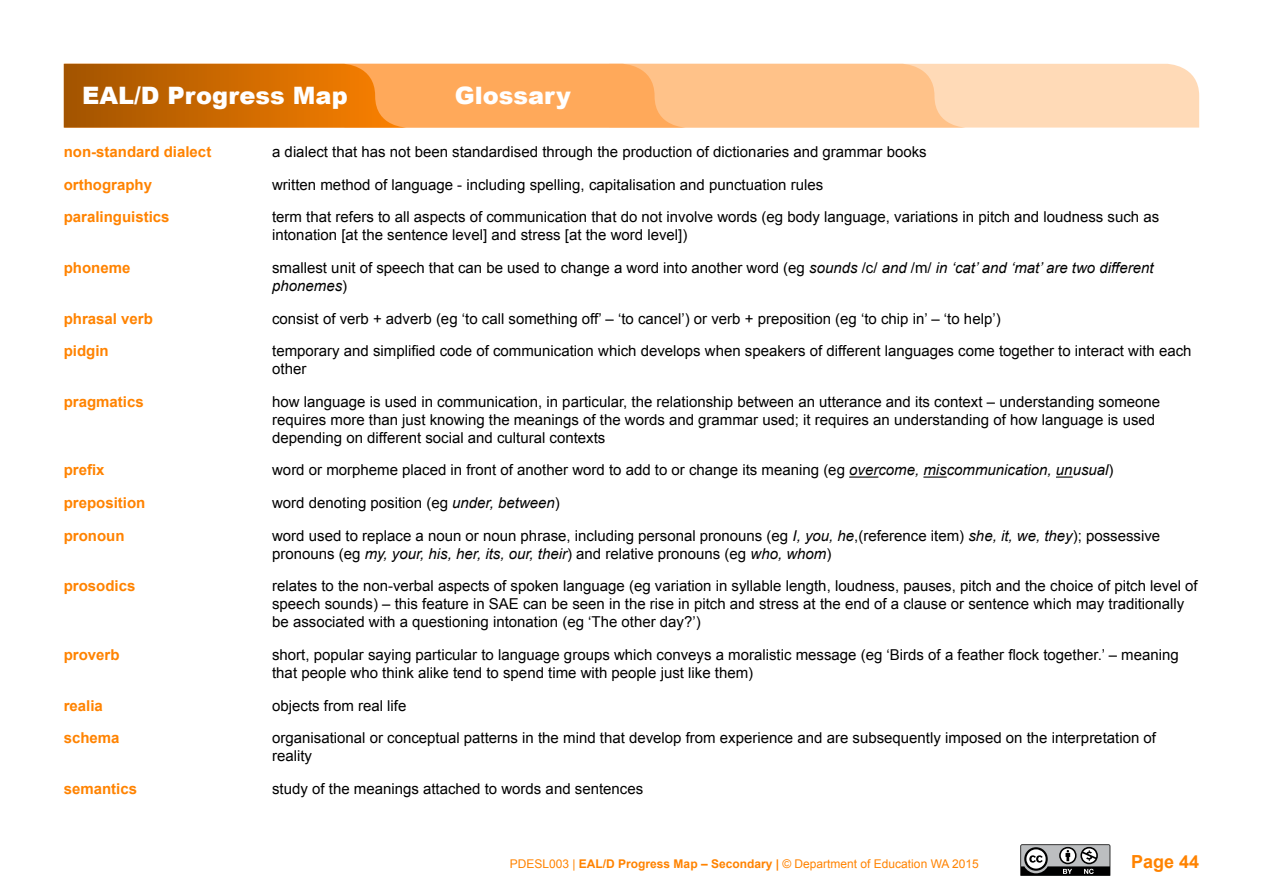
<style>
.page{position:relative;width:1263px;height:893px;background:#fff}
.page>*{position:absolute;margin:0;border:0;box-sizing:border-box;transform-origin:0 0}
.t1{font:900 24px "Arial";color:#fff}
.t2{font:700 18px "Arial";color:#ff8300}
.t3{font:15px/18px "Arial";color:#000}
.t4{font:700 15px "Arial";color:#ff8300}
.t5{font:12px "Arial";color:#ff8300}
.s1{font-style:italic}
.s2{font-weight:700}
</style>
<div class="page">
<svg style="left:1020px;top:844px;width:90px;height:32px;background:#7a7b7c"></svg>
<svg style="left:64px;top:64px;width:1135px;height:64px;background:#f0a963"></svg>
<hr style="left:849px;top:476px;width:29px;height:2px;background:#000">
<hr style="left:923px;top:476px;width:24px;height:2px;background:#000">
<svg style="left:1056px;top:476px;width:17px;height:2px"></svg>
<h1 class="t1" style="left:82px;top:78px;width:267px">EAL/D Progress Map</h1>
<h1 class="t1" style="left:455px;top:78px;width:118px">Glossary</h1>
<p class="t4" style="left:64px;top:142px;width:149px">non-standard dialect</p>
<p class="t3" style="left:272px;top:143px;width:656px">a dialect that has not been standardised through the production of dictionaries and grammar books</p>
<p class="t4" style="left:64px;top:174px;width:90px">orthography</p>
<p class="t3" style="left:272px;top:175px;width:553px">written method of language - including spelling, capitalisation and punctuation rules</p>
<p class="t4" style="left:64px;top:207px;width:107px">paralinguistics</p>
<p class="t3" style="left:272px;top:208px;width:889px">term that refers to all aspects of communication that do not involve words (eg body language, variations in pitch and loudness such as intonation [at the sentence level] and stress [at the word level])</p>
<p class="t4" style="left:64px;top:258px;width:68px">phoneme</p>
<p class="t3" style="left:272px;top:259px;width:883px">smallest unit of speech that can be used to change a word into another word (eg <span class="s1">sounds</span> /c/ <span class="s1">and</span> /m/ <span class="s1">in ‘cat’ and ‘mat’ are two different phonemes</span>)</p>
<p class="t4" style="left:64px;top:308px;width:91px">phrasal verb</p>
<p class="t3" style="left:272px;top:309px;width:730px">consist of verb + adverb (eg ‘to call something off’ – ‘to cancel’) or verb + preposition (eg ‘to chip in’ – ‘to help’)</p>
<p class="t4" style="left:64px;top:341px;width:46px">pidgin</p>
<p class="t3" style="left:272px;top:342px;width:921px">temporary and simplified code of communication which develops when speakers of different languages come together to interact with each other</p>
<p class="t4" style="left:64px;top:392px;width:82px">pragmatics</p>
<p class="t3" style="left:272px;top:393px;width:890px">how language is used in communication, in particular, the relationship between an utterance and its context – understanding someone requires more than just knowing the meanings of the words and grammar used; it requires an understanding of how language is used depending on different social and cultural contexts</p>
<p class="t4" style="left:64px;top:460px;width:42px">prefix</p>
<p class="t3" style="left:272px;top:461px;width:843px">word or morpheme placed in front of another word to add to or change its meaning (eg <span class="s1">overcome, miscommunication, unusual</span>)</p>
<p class="t4" style="left:64px;top:493px;width:83px">preposition</p>
<p class="t3" style="left:272px;top:494px;width:289px">word denoting position (eg <span class="s1">under, between</span>)</p>
<p class="t4" style="left:64px;top:525px;width:62px">pronoun</p>
<p class="t3" style="left:272px;top:527px;width:889px">word used to replace a noun or noun phrase, including personal pronouns (eg <span class="s1">I, you, he</span>,(reference item) <span class="s1">she, it, we, they</span>); possessive pronouns (eg <span class="s1">my, your, his, her, its, our, their</span>) and relative pronouns (eg <span class="s1">who, whom</span>)</p>
<p class="t4" style="left:64px;top:576px;width:73px">prosodics</p>
<p class="t3" style="left:272px;top:577px;width:927px">relates to the non-verbal aspects of spoken language (eg variation in syllable length, loudness, pauses, pitch and the choice of pitch level of speech sounds) – this feature in SAE can be seen in the rise in pitch and stress at the end of a clause or sentence which may traditionally be associated with a questioning intonation (eg ‘The other day?’)</p>
<p class="t4" style="left:64px;top:645px;width:57px">proverb</p>
<p class="t3" style="left:272px;top:646px;width:908px">short, popular saying particular to language groups which conveys a moralistic message (eg ‘Birds of a feather flock together.’ – meaning that people who think alike tend to spend time with people just like them)</p>
<p class="t4" style="left:64px;top:695px;width:41px">realia</p>
<p class="t3" style="left:272px;top:697px;width:136px">objects from real life</p>
<p class="t4" style="left:64px;top:728px;width:57px">schema</p>
<p class="t3" style="left:272px;top:729px;width:885px">organisational or conceptual patterns in the mind that develop from experience and are subsequently imposed on the interpretation of reality</p>
<p class="t4" style="left:64px;top:779px;width:75px">semantics</p>
<p class="t3" style="left:272px;top:780px;width:373px">study of the meanings attached to words and sentences</p>
<p class="t5" style="left:510px;top:855px;width:471px">PDESL003 | <span class="s2">EAL/D Progress Map – Secondary |</span> © Department of Education WA 2015</p>
<p class="t2" style="left:1131px;top:849px;width:70px">Page 44</p>
</div>
